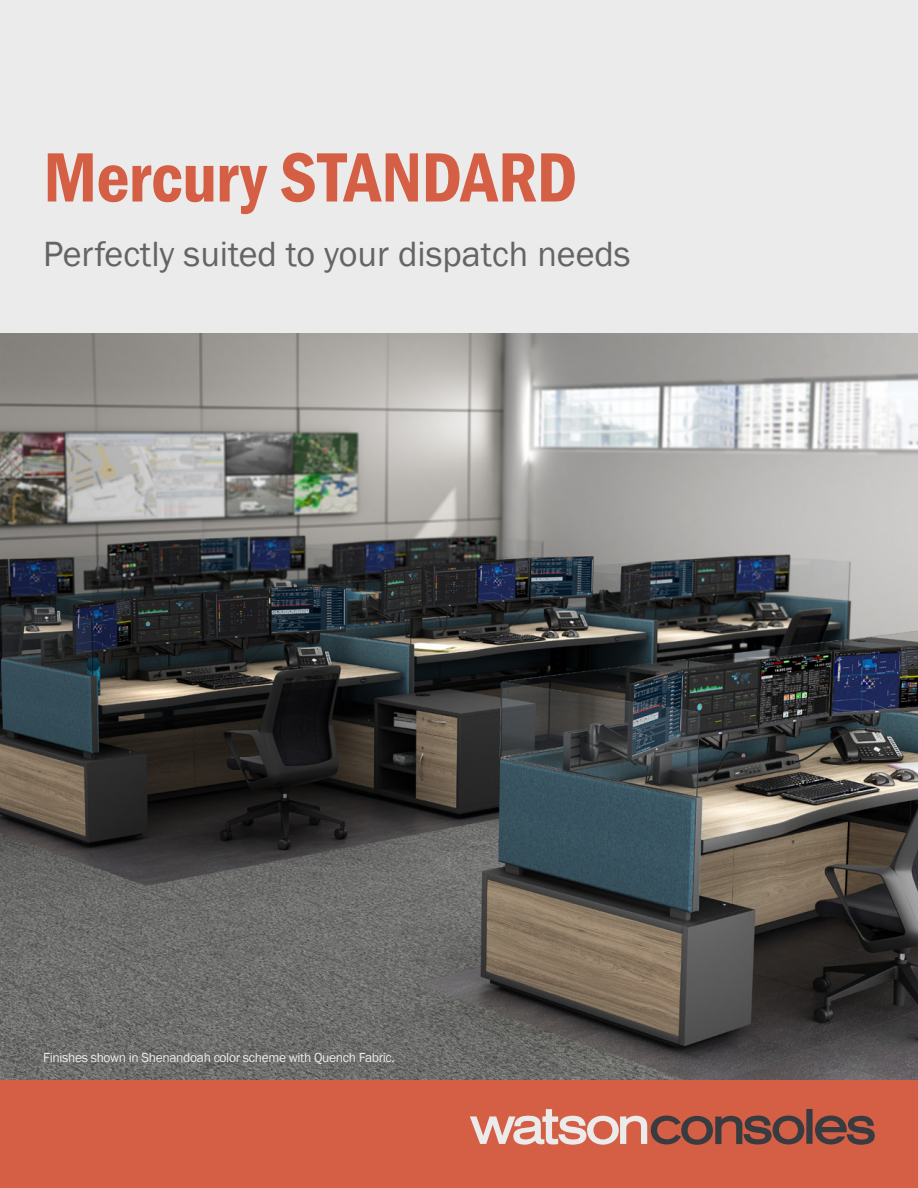
<style>
.page{position:relative;width:918px;height:1188px;background:#ebebeb}
.page>*{position:absolute;margin:0;border:0;box-sizing:border-box;transform-origin:0 0}
.t1{font:72.15px "Franklin Gothic URW Con Dem";letter-spacing:-.01em;color:#d45f45}
.t2{font:36.15px "Franklin Gothic";color:#636564}
.t3{font:13.5px "Franklin Gothic";letter-spacing:-.025em;color:#ebebeb}
</style>
<div class="page">
<div style="left:0;top:1080px;width:918px;height:108px;background:#d45f45"></div>
<svg style="left:470px;top:1109px;width:405px;height:36px"></svg>
<img style="left:0;top:334px;width:918px;height:746px">
<h1 class="t1" style="left:43px;top:129px;width:536px">Mercury STANDARD</h1>
<h2 class="t2" style="left:43px;top:231px;width:589px">Perfectly suited to your dispatch needs</h2>
<p class="t3" style="left:43px;top:1050px;width:353px">Finishes shown in Shenandoah color scheme with Quench Fabric.</p>
</div>
